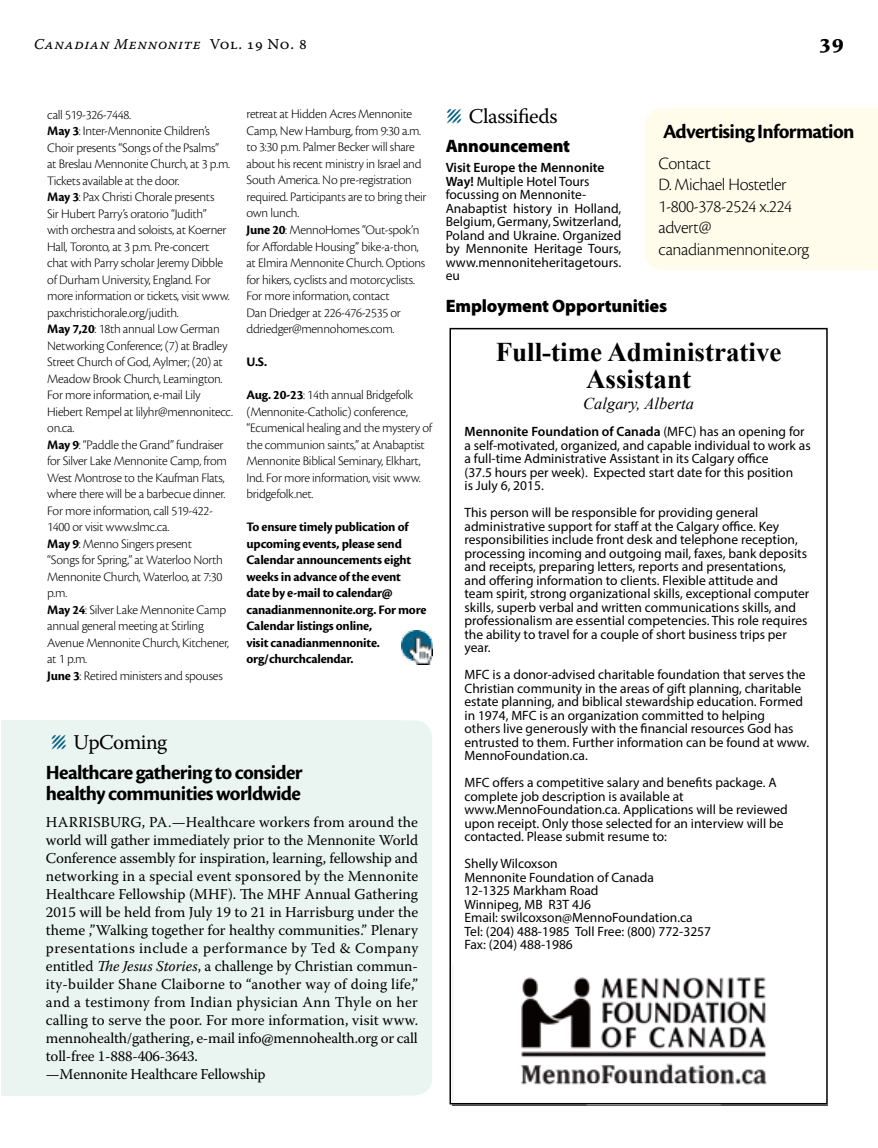
<style>
.page{position:relative;width:878px;height:1148px;background:#fff}
.page>*{position:absolute;margin:0;border:0;box-sizing:border-box;transform-origin:0 0}
.t1{font:700 27px/27px "Times New Roman";color:#000;text-align:center}
.t2{font:700 21px/21px "Cronos Pro";letter-spacing:-.03em;color:#000}
.t3{font:21px "Warnock Pro";letter-spacing:-.02em;color:#000}
.t4{font:700 21px "Sava Pro";color:#000}
.t5{font:300 18px/21.6px "Cronos Pro";letter-spacing:-.02em;color:#000}
.t6{font:900 18px "Myriad Pro";letter-spacing:-.01em;color:#000}
.t7{font:italic 16.5px "Times New Roman";color:#000}
.t8{font:15px/18px "Warnock Pro";color:#000}
.t9{font:15px "Warnock Pro It Capt";letter-spacing:.035em;color:#000}
.t10{font:13.5px/13.5px "Myriad Pro";color:#000}
.t11{font:300 13.5px/16.5px "Cronos Pro";letter-spacing:-.02em;color:#000}
.t12{font:700 13.5px/16.5px "Cronos Pro";letter-spacing:-.015em;color:#000}
.s1{font-family:"Warnock Pro Capt"}
.s2{font-weight:700}
.s3{font-size:30px;color:#005e83}
.s4{font-style:italic}
.s5{font-weight:600}
</style>
<div class="page">
<div style="left:1px;top:720px;width:400px;height:375px;background:#eaf4f1"></div>
<div style="left:645px;top:108px;width:233px;height:162px;background:#fffcec"></div>
<img style="left:401px;top:630px;width:31px;height:35px">
<div style="left:32px;top:720px;width:400px;height:375px;background:#eaf4f1;border-radius:18px"></div>
<img style="left:452px;top:964px;width:375px;height:141px">
<p class="t9" style="left:34px;top:35px;width:274px">Canadian Mennonite <span class="s1">Vol. 19 No. 8</span></p>
<h2 class="t4" style="left:819px;top:28px;width:27px">39</h2>
<p class="t11" style="left:47px;top:106px;width:187px">call 519-326-7448.<br><span class="s2">May 3</span>: Inter-Mennonite Children’s<br>Choir presents “Songs of the Psalms”<br>at Breslau Mennonite Church, at 3 p.m.<br>Tickets available at the door.<br><span class="s2">May 3</span>: Pax Christi Chorale presents<br>Sir Hubert Parry’s oratorio “Judith”<br>with orchestra and soloists, at Koerner<br>Hall, Toronto, at 3 p.m. Pre-concert chat with Parry scholar Jeremy Dibble of Durham University, England. For more information or tickets, visit www. paxchristichorale.org/judith.<br><span class="s2">May 7,20</span>: 18th annual Low German<br>Networking Conference; (7) at Bradley<br>Street Church of God, Aylmer; (20) at<br>Meadow Brook Church, Leamington.<br>For more information, e-mail Lily<br>Hiebert Rempel at lilyhr@mennonitecc. on.ca.<br><span class="s2">May 9</span>: “Paddle the Grand” fundraiser for Silver Lake Mennonite Camp, from<br>West Montrose to the Kaufman Flats, where there will be a barbecue dinner.<br>For more information, call 519-422-<br>1400 or visit www.slmc.ca.<br><span class="s2">May 9</span>: Menno Singers present<br>“Songs for Spring,” at Waterloo North<br>Mennonite Church, Waterloo, at 7:30 p.m.<br><span class="s2">May 24</span>: Silver Lake Mennonite Camp annual general meeting at Stirling<br>Avenue Mennonite Church, Kitchener, at 1 p.m.<br><span class="s2">June 3</span>: Retired ministers and spouses</p>
<p class="t11" style="left:246px;top:106px;width:182px">retreat at Hidden Acres Mennonite Camp, New Hamburg, from 9:30 a.m. to 3:30 p.m. Palmer Becker will share about his recent ministry in Israel and South America. No pre-registration required. Participants are to bring their own lunch.<br><span class="s2">June 20</span>: MennoHomes “Out-spok’n for Affordable Housing” bike-a-thon, at Elmira Mennonite Church. Options for hikers, cyclists and motorcyclists.<br>For more information, contact<br>Dan Driedger at 226-476-2535 or ddriedger@mennohomes.com.</p>
<p class="t12" style="left:246px;top:354px;width:22px">U.S.</p>
<p class="t11" style="left:246px;top:386px;width:187px"><span class="s2">Aug. 20-23</span>: 14th annual Bridgefolk (Mennonite-Catholic) conference, “Ecumenical healing and the mystery of the communion saints,” at Anabaptist Mennonite Biblical Seminary, Elkhart, Ind. For more information, visit www. bridgefolk.net.</p>
<p class="t12" style="left:246px;top:519px;width:181px">To ensure timely publication of upcoming events, please send<br>Calendar announcements eight weeks in advance of the event date by e-mail to calendar@ canadianmennonite.org. For more<br>Calendar listings online,<br>visit canadianmennonite. org/churchcalendar.</p>
<h2 class="t3" style="left:50px;top:729px;width:118px"><span class="s3">Λ</span> UpComing</h2>
<h2 class="t2" style="left:46px;top:762px;width:258px">Healthcare gathering to consider healthy communities worldwide</h2>
<p class="t8" style="left:46px;top:813px;width:374px">HARRISBURG, PA.—Healthcare workers from around the world will gather immediately prior to the Mennonite World Conference assembly for inspiration, learning, fellowship and networking in a special event sponsored by the Mennonite Healthcare Fellowship (MHF). The MHF Annual Gathering 2015 will be held from July 19 to 21 in Harrisburg under the theme ,”Walking together for healthy communities.” Plenary presentations include a performance by Ted &amp; Company entitled <span class="s4">The Jesus Stories</span>, a challenge by Christian commun&shy;ity-builder Shane Claiborne to “another way of doing life,” and a testimony from Indian physician Ann Thyle on her calling to serve the poor. For more information, visit www. mennohealth/gathering, e-mail info@mennohealth.org or call toll-free 1-888-406-3643.<br>—Mennonite Healthcare Fellowship</p>
<h2 class="t3" style="left:446px;top:104px;width:113px"><span class="s3">Λ</span> Classifieds</h2>
<h3 class="t6" style="left:446px;top:133px;width:126px">Announcement</h3>
<p class="t10" style="left:446px;top:161px;width:177px"><span class="s5">Visit Europe the Mennonite<br>Way!</span> Multiple Hotel Tours focussing on Mennonite-<br>Anabaptist history in Holland,<br>Belgium, Germany, Switzerland,<br>Poland and Ukraine. Organized by Mennonite Heritage Tours, www.mennoniteheritagetours. eu</p>
<h2 class="t2" style="left:663px;top:121px;width:193px">Advertising Information</h2>
<h3 class="t5" style="left:658px;top:152px;width:152px">Contact<br>D. Michael Hostetler<br>1-800-378-2524 x.224 advert@ canadianmennonite.org</h3>
<h3 class="t6" style="left:446px;top:294px;width:223px">Employment Opportunities</h3>
<h1 class="t1" style="left:495px;top:338px;width:287px">Full-time Administrative<br>Assistant</h1>
<p class="t7" style="left:583px;top:392px;width:112px">Calgary, Alberta</p>
<p class="t10" style="left:464px;top:425px;width:348px"><span class="s5">Mennonite Foundation of Canada</span> (MFC) has an opening for a self-motivated, organized, and capable individual to work as a full-time Administrative Assistant in its Calgary office<br>(37.5 hours per week). Expected start date for this position<br>is July 6, 2015.</p>
<p class="t10" style="left:464px;top:506px;width:346px">This person will be responsible for providing general administrative support for staff at the Calgary office. Key responsibilities include front desk and telephone reception, processing incoming and outgoing mail, faxes, bank deposits and receipts, preparing letters, reports and presentations, and offering information to clients. Flexible attitude and team spirit, strong organizational skills, exceptional computer skills, superb verbal and written communications skills, and professionalism are essential competencies. This role requires the ability to travel for a couple of short business trips per year.</p>
<p class="t10" style="left:464px;top:668px;width:346px">MFC is a donor-advised charitable foundation that serves the Christian community in the areas of gift planning, charitable estate planning, and biblical stewardship education. Formed in 1974, MFC is an organization committed to helping<br>others live generously with the financial resources God has entrusted to them. Further information can be found at www.<br>MennoFoundation.ca.</p>
<p class="t10" style="left:464px;top:776px;width:325px">MFC offers a competitive salary and benefits package. A complete job description is available at www.MennoFoundation.ca. Applications will be reviewed upon receipt. Only those selected for an interview will be contacted. Please submit resume to:</p>
<p class="t10" style="left:464px;top:857px;width:248px">Shelly Wilcoxson<br>Mennonite Foundation of Canada<br>12-1325 Markham Road<br>Winnipeg, MB R3T 4J6<br>Email: swilcoxson@MennoFoundation.ca<br>Tel: (204) 488-1985 Toll Free: (800) 772-3257<br>Fax: (204) 488-1986</p>
</div>
